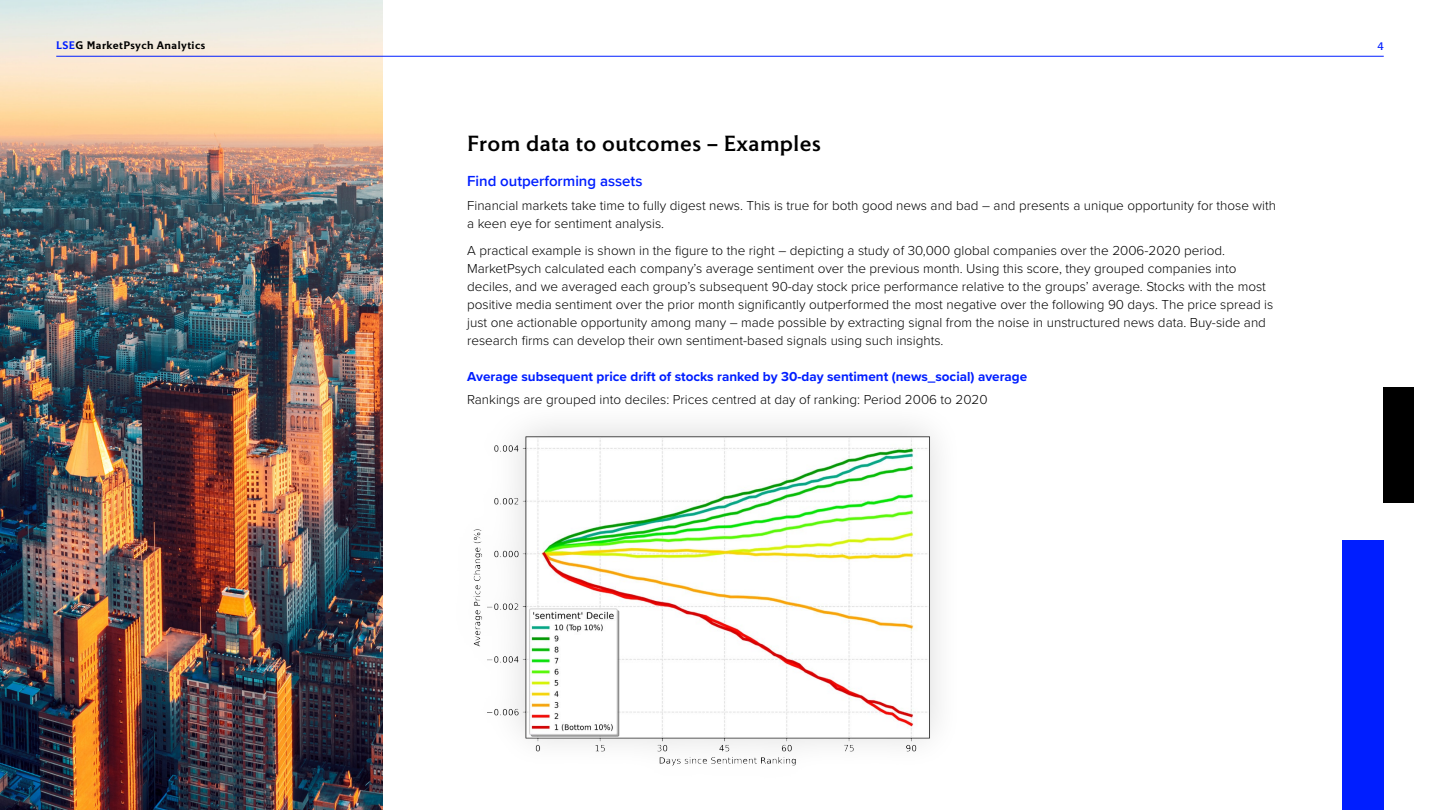
<style>
.page{position:relative;width:1440px;height:810px;background:#fff}
.page>*{position:absolute;margin:0;border:0;box-sizing:border-box;transform-origin:0 0}
.t1{font:500 22.5px "LSEG Motto";letter-spacing:.02em;color:#000}
.t2{font:600 15px "Proxima Nova";color:#001eff}
.t3{font:300 13.5px/18px "Proxima Nova";color:#000}
.t4{font:700 13.5px "Proxima Nova";color:#001eff}
.t5{font:600 11.25px "LSEG Motto";letter-spacing:.04em;color:#000}
.t6{font:11.25px "LSEG Motto";color:#001eff}
.s1{color:#001eff}
</style>
<div class="page">
<img style="left:0;top:0;width:383px;height:810px">
<div style="left:1343px;top:540px;width:41px;height:270px;background:#001eff"></div>
<div style="left:1384px;top:387px;width:30px;height:115px;background:#000"></div>
<hr style="left:56px;top:56px;width:1328px;height:1px;background:#001eff">
<img style="left:473px;top:431px;width:462px;height:335px">
<p class="t5" style="left:56px;top:38px;width:151px"><span class="s1">LSE</span>G MarketPsych Analytics</p>
<p class="t6" style="left:1377px;top:39px;width:8px">4</p>
<h1 class="t1" style="left:467px;top:130px;width:355px">From data to outcomes – Examples</h1>
<p class="t2" style="left:467px;top:170px;width:177px">Find outperforming assets</p>
<p class="t3" style="left:467px;top:196px;width:811px">Financial markets take time to fully digest news. This is true for both good news and bad – and presents a unique opportunity for those with a keen eye for sentiment analysis.</p>
<p class="t3" style="left:467px;top:241px;width:808px">A practical example is shown in the figure to the right – depicting a study of 30,000 global companies over the 2006-2020 period.<br>MarketPsych calculated each company’s average sentiment over the previous month. Using this score, they grouped companies into deciles, and we averaged each group’s subsequent 90-day stock price performance relative to the groups’ average. Stocks with the most positive media sentiment over the prior month significantly outperformed the most negative over the following 90 days. The price spread is just one actionable opportunity among many – made possible by extracting signal from the noise in unstructured news data. Buy-side and research firms can develop their own sentiment-based signals using such insights.</p>
<p class="t4" style="left:467px;top:367px;width:562px">Average subsequent price drift of stocks ranked by 30-day sentiment (news_social) average</p>
<p class="t3" style="left:467px;top:390px;width:522px">Rankings are grouped into deciles: Prices centred at day of ranking: Period 2006 to 2020</p>
</div>
